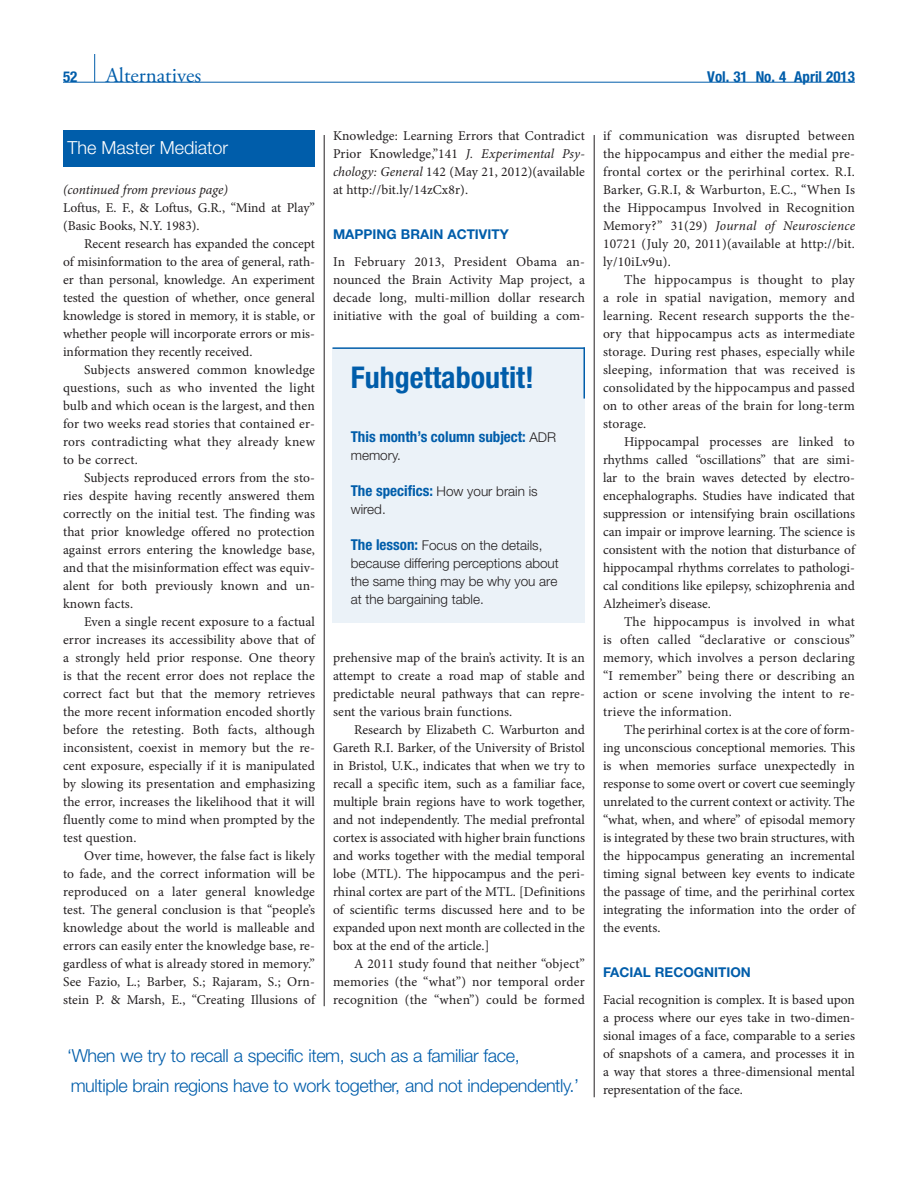
<style>
.page{position:relative;width:918px;height:1188px;background:#fff}
.page>*{position:absolute;margin:0;border:0;box-sizing:border-box;transform-origin:0 0}
.t1{font:700 condensed 30px "Helvetica Neue LT Std";color:#005daa}
.t2{font:21px "Adobe Garamond Pro";color:#005daa}
.t3{font:300 18px/30px "Helvetica Neue LT Std";letter-spacing:-.02em;color:#005daa}
.t4{font:300 18px "Helvetica Neue LT Std";color:#fff}
.t5{font:700 condensed 15px "Helvetica Neue LT Std";color:#005daa}
.t6{font:13.5px/18px "Minion Pro";letter-spacing:.01em;color:#231f20;text-align:justify}
.t7{font:300 13.5px/18px "Helvetica Neue LT Std";color:#231f20}
.t8{font:700 13.5px "Helvetica Neue LT Std";color:#005daa}
.t9{font:italic 13.5px "Minion Pro";letter-spacing:-.01em;color:#231f20}
.s1{font-style:italic}
.s2{font-weight:300;font-stretch:normal;font-size:13.5px;color:#231f20}
.s3{font-weight:700;font-stretch:condensed;font-size:15px;color:#005daa}
</style>
<div class="page">
<hr style="left:63px;top:82px;width:792px;height:1px;background:#005daa">
<svg style="left:94px;top:54px;width:1px;height:28px"></svg>
<hr style="left:324px;top:135px;width:1px;height:871px;background:#231f20">
<hr style="left:594px;top:135px;width:1px;height:962px;background:#231f20">
<div style="left:63px;top:131px;width:252px;height:36px;background:#005daa"></div>
<div style="left:333px;top:348px;width:252px;height:275px;background:#ebf2f8"></div>
<hr style="left:333px;top:347px;width:252px;height:2px;background:#005daa">
<hr style="left:584px;top:347px;width:1px;height:52px;background:#005daa">
<p class="t5" style="left:63px;top:67px;width:16px">52</p>
<h2 class="t2" style="left:106px;top:63px;width:97px">Alternatives</h2>
<p class="t5" style="left:707px;top:67px;width:149px">Vol. 31 No. 4 April 2013</p>
<h3 class="t4" style="left:68px;top:136px;width:162px">The Master Mediator</h3>
<p class="t9" style="left:63px;top:181px;width:166px">(continued from previous page)</p>
<p class="t6" style="left:63px;top:199px;width:253px">Loftus, E. F., &amp; Loftus, G.R., “Mind at Play” (Basic Books, N.Y. 1983).</p>
<p class="t6" style="left:63px;top:235px;width:254px;text-indent:21px">Recent research has expanded the concept of misinformation to the area of general, rath&shy;er than personal, knowledge. An experiment tested the question of whether, once general knowledge is stored in memory, it is stable, or whether people will incorporate errors or mis&shy;information they recently received.</p>
<p class="t6" style="left:63px;top:361px;width:254px;text-indent:21px">Subjects answered common knowledge questions, such as who invented the light bulb and which ocean is the largest, and then for two weeks read stories that contained er&shy;rors contradicting what they already knew to be correct.</p>
<p class="t6" style="left:63px;top:469px;width:254px;text-indent:21px">Subjects reproduced errors from the sto&shy;ries despite having recently answered them correctly on the initial test. The finding was that prior knowledge offered no protection against errors entering the knowledge base, and that the misinformation effect was equiv&shy;alent for both previously known and un&shy;known facts.</p>
<p class="t6" style="left:63px;top:613px;width:255px;text-indent:21px">Even a single recent exposure to a factual error increases its accessibility above that of a strongly held prior response. One theory is that the recent error does not replace the correct fact but that the memory retrieves the more recent information encoded shortly before the retesting. Both facts, although inconsistent, coexist in memory but the re&shy;cent exposure, especially if it is manipulated by slowing its presentation and emphasizing the error, increases the likelihood that it will fluently come to mind when prompted by the test question.</p>
<p class="t6" style="left:63px;top:847px;width:255px;text-indent:21px">Over time, however, the false fact is likely to fade, and the correct information will be reproduced on a later general knowledge test. The general conclusion is that “people’s knowledge about the world is malleable and errors can easily enter the knowledge base, re&shy;gardless of what is already stored in memory.” See Fazio, L.; Barber, S.; Rajaram, S.; Orn&shy;stein P. &amp; Marsh, E., “Creating Illusions of</p>
<p class="t6" style="left:333px;top:127px;width:254px">Knowledge: Learning Errors that Contradict Prior Knowledge,”141 <span class="s1">J. Experimental Psy&shy;chology: General</span> 142 (May 21, 2012)(available at http://bit.ly/14zCx8r).</p>
<p class="t8" style="left:333px;top:226px;width:49px">MAPPING</p>
<p class="t8" style="left:401px;top:226px;width:19px">BRAIN</p>
<p class="t8" style="left:447px;top:226px;width:63px">ACTIVITY</p>
<p class="t6" style="left:333px;top:253px;width:254px">In February 2013, President Obama an&shy;nounced the Brain Activity Map project, a decade long, multi-million dollar research initiative with the goal of building a com-</p>
<h1 class="t1" style="left:351px;top:359px;width:185px">Fuhgettaboutit!</h1>
<p class="t5" style="left:351px;top:427px;width:206px">This month’s column subject: <span class="s2">ADR</span></p>
<p class="t7" style="left:351px;top:446px;width:52px">memory.</p>
<p class="t7" style="left:351px;top:482px;width:189px"><span class="s3">The specifics:</span> How your brain is wired.</p>
<p class="t7" style="left:351px;top:536px;width:210px"><span class="s3">The lesson:</span> Focus on the details, because differing perceptions about the same thing may be why you are at the bargaining table.</p>
<p class="t6" style="left:333px;top:649px;width:253px">prehensive map of the brain’s activity. It is an attempt to create a road map of stable and predictable neural pathways that can repre&shy;sent the various brain functions.</p>
<p class="t6" style="left:333px;top:721px;width:254px;text-indent:21px">Research by Elizabeth C. Warburton and Gareth R.I. Barker, of the University of Bristol in Bristol, U.K., indicates that when we try to recall a specific item, such as a familiar face, multiple brain regions have to work together, and not independently. The medial prefrontal cortex is associated with higher brain functions and works together with the medial temporal lobe (MTL). The hippocampus and the peri&shy;rhinal cortex are part of the MTL. [Definitions of scientific terms discussed here and to be expanded upon next month are collected in the box at the end of the article.]</p>
<p class="t6" style="left:333px;top:955px;width:254px;text-indent:21px">A 2011 study found that neither “object” memories (the “what”) nor temporal order recognition (the “when”) could be formed</p>
<h3 class="t3" style="left:67px;top:1041px;width:514px">‘When we try to recall a specific item, such as a familiar face, multiple brain regions have to work together, and not independently.’</h3>
<p class="t6" style="left:603px;top:127px;width:254px">if communication was disrupted between the hippocampus and either the medial pre&shy;frontal cortex or the perirhinal cortex. R.I.<br>Barker, G.R.I, &amp; Warburton, E.C., “When Is the Hippocampus Involved in Recognition Memory?” 31(29) <span class="s1">Journal of Neuroscience </span>10721 (July 20, 2011)(available at http://bit. ly/10iLv9u).</p>
<p class="t6" style="left:603px;top:271px;width:254px;text-indent:21px">The hippocampus is thought to play a role in spatial navigation, memory and learning. Recent research supports the the&shy;ory that hippocampus acts as intermediate storage. During rest phases, especially while sleeping, information that was received is consolidated by the hippocampus and passed on to other areas of the brain for long-term storage.</p>
<p class="t6" style="left:603px;top:433px;width:255px;text-indent:21px">Hippocampal processes are linked to rhythms called “oscillations” that are simi&shy;lar to the brain waves detected by electro&shy;encephalographs. Studies have indicated that suppression or intensifying brain oscillations can impair or improve learning. The science is consistent with the notion that disturbance of hippocampal rhythms correlates to pathologi&shy;cal conditions like epilepsy, schizophrenia and Alzheimer’s disease.</p>
<p class="t6" style="left:603px;top:613px;width:254px;text-indent:21px">The hippocampus is involved in what is often called “declarative or conscious” memory, which involves a person declaring “I remember” being there or describing an action or scene involving the intent to re&shy;trieve the information.</p>
<p class="t6" style="left:603px;top:721px;width:255px;text-indent:21px">The perirhinal cortex is at the core of form&shy;ing unconscious conceptional memories. This is when memories surface unexpectedly in response to some overt or covert cue seemingly unrelated to the current context or activity. The “what, when, and where” of episodal memory is integrated by these two brain structures, with the hippocampus generating an incremental timing signal between key events to indicate the passage of time, and the perirhinal cortex integrating the information into the order of the events.</p>
<p class="t8" style="left:603px;top:964px;width:149px">FACIAL RECOGNITION</p>
<p class="t6" style="left:603px;top:991px;width:254px">Facial recognition is complex. It is based upon a process where our eyes take in two-dimen&shy;sional images of a face, comparable to a series of snapshots of a camera, and processes it in a way that stores a three-dimensional mental representation of the face.</p>
</div>
